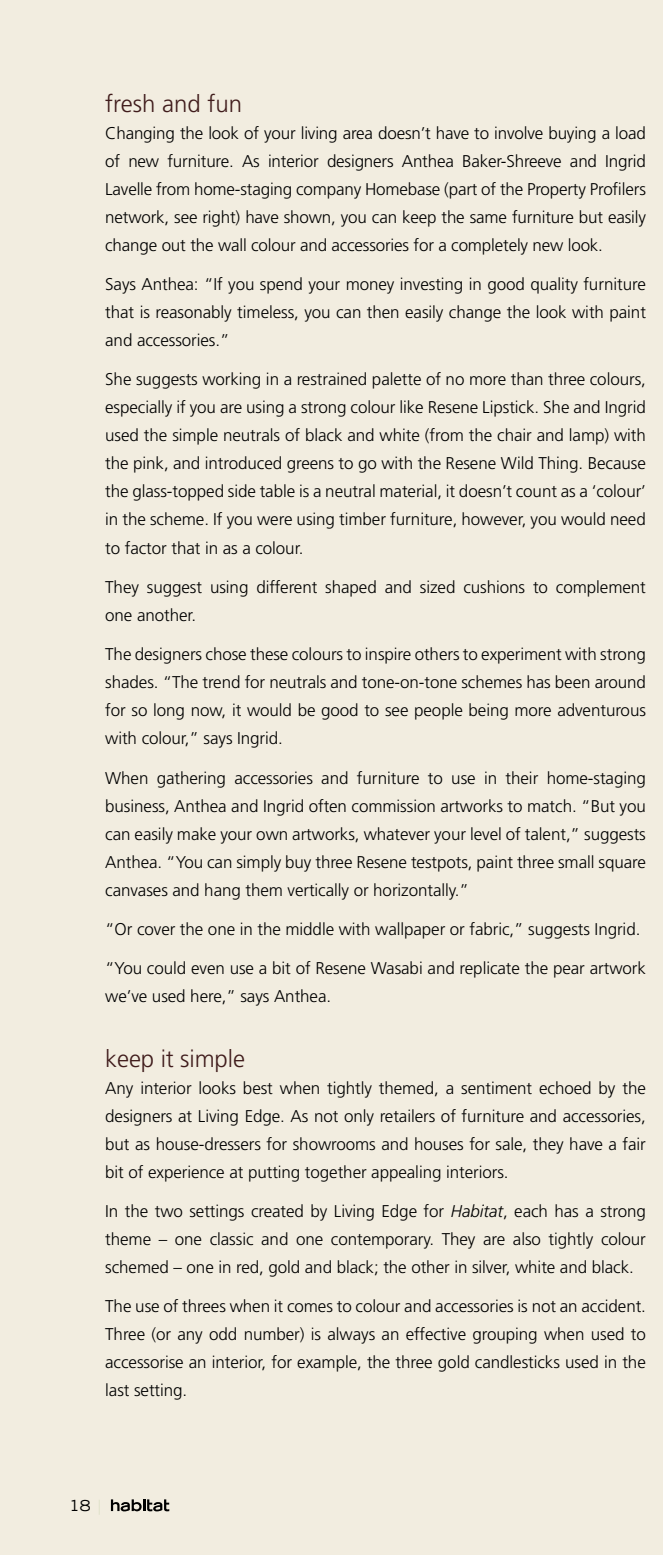
<style>
.page{position:relative;width:663px;height:1555px;background:#f2ede0}
.page>*{position:absolute;margin:0;border:0;box-sizing:border-box;transform-origin:0 0}
.t1{font:300 24px "Frutiger";letter-spacing:-.005em;color:#401c1c}
.t2{font:300 17px/28px "Frutiger";letter-spacing:-.005em;color:#000;text-align:justify}
.t3{font:expanded 15px "Trade Gothic LH";color:#000}
.s1{font-style:italic}
.s2{color:#dee0c8}
</style>
<div class="page">
<svg style="left:111px;top:1499px;width:58px;height:12px"></svg>
<h1 class="t1" style="left:105px;top:90px;width:138px">fresh and fun</h1>
<p class="t2" style="left:105px;top:119px;width:542px">Changing the look of your living area doesn’t have to involve buying a load of new furniture. As interior designers Anthea Baker-Shreeve and Ingrid Lavelle from home-staging company Homebase (part of the Property Profilers network, see right) have shown, you can keep the same furniture but easily change out the wall colour and accessories for a completely new look.</p>
<p class="t2" style="left:105px;top:270px;width:542px">Says Anthea: “If you spend your money investing in good quality furniture that is reasonably timeless, you can then easily change the look with paint and accessories.”</p>
<p class="t2" style="left:105px;top:366px;width:542px">She suggests working in a restrained palette of no more than three colours, especially if you are using a strong colour like Resene Lipstick. She and Ingrid used the simple neutrals of black and white (from the chair and lamp) with the pink, and introduced greens to go with the Resene Wild Thing. Because the glass-topped side table is a neutral material, it doesn’t count as a ‘colour’ in the scheme. If you were using timber furniture, however, you would need to factor that in as a colour.</p>
<p class="t2" style="left:105px;top:573px;width:542px">They suggest using different shaped and sized cushions to complement one another.</p>
<p class="t2" style="left:105px;top:640px;width:542px">The designers chose these colours to inspire others to experiment with strong shades. “The trend for neutrals and tone-on-tone schemes has been around for so long now, it would be good to see people being more adventurous with colour,” says Ingrid.</p>
<p class="t2" style="left:105px;top:764px;width:542px">When gathering accessories and furniture to use in their home-staging business, Anthea and Ingrid often commission artworks to match. “But you can easily make your own artworks, whatever your level of talent,” suggests Anthea. “You can simply buy three Resene testpots, paint three small square canvases and hang them vertically or horizontally.”</p>
<p class="t2" style="left:105px;top:915px;width:536px">“Or cover the one in the middle with wallpaper or fabric,” suggests Ingrid.</p>
<p class="t2" style="left:105px;top:954px;width:542px">“You could even use a bit of Resene Wasabi and replicate the pear artwork we’ve used here,” says Anthea.</p>
<h1 class="t1" style="left:105px;top:1045px;width:141px">keep it simple</h1>
<p class="t2" style="left:105px;top:1074px;width:542px">Any interior looks best when tightly themed, a sentiment echoed by the designers at Living Edge. As not only retailers of furniture and accessories, but as house-dressers for showrooms and houses for sale, they have a fair bit of experience at putting together appealing interiors.</p>
<p class="t2" style="left:105px;top:1197px;width:542px">In the two settings created by Living Edge for <span class="s1">Habitat</span>, each has a strong theme – one classic and one contemporary. They are also tightly colour schemed – one in red, gold and black; the other in silver, white and black.</p>
<p class="t2" style="left:105px;top:1292px;width:542px">The use of threes when it comes to colour and accessories is not an accident.<br>Three (or any odd number) is always an effective grouping when used to accessorise an interior, for example, the three gold candlesticks used in the last setting.</p>
<p class="t3" style="left:69px;top:1496px;width:34px">18 <span class="s2">|</span></p>
</div>
